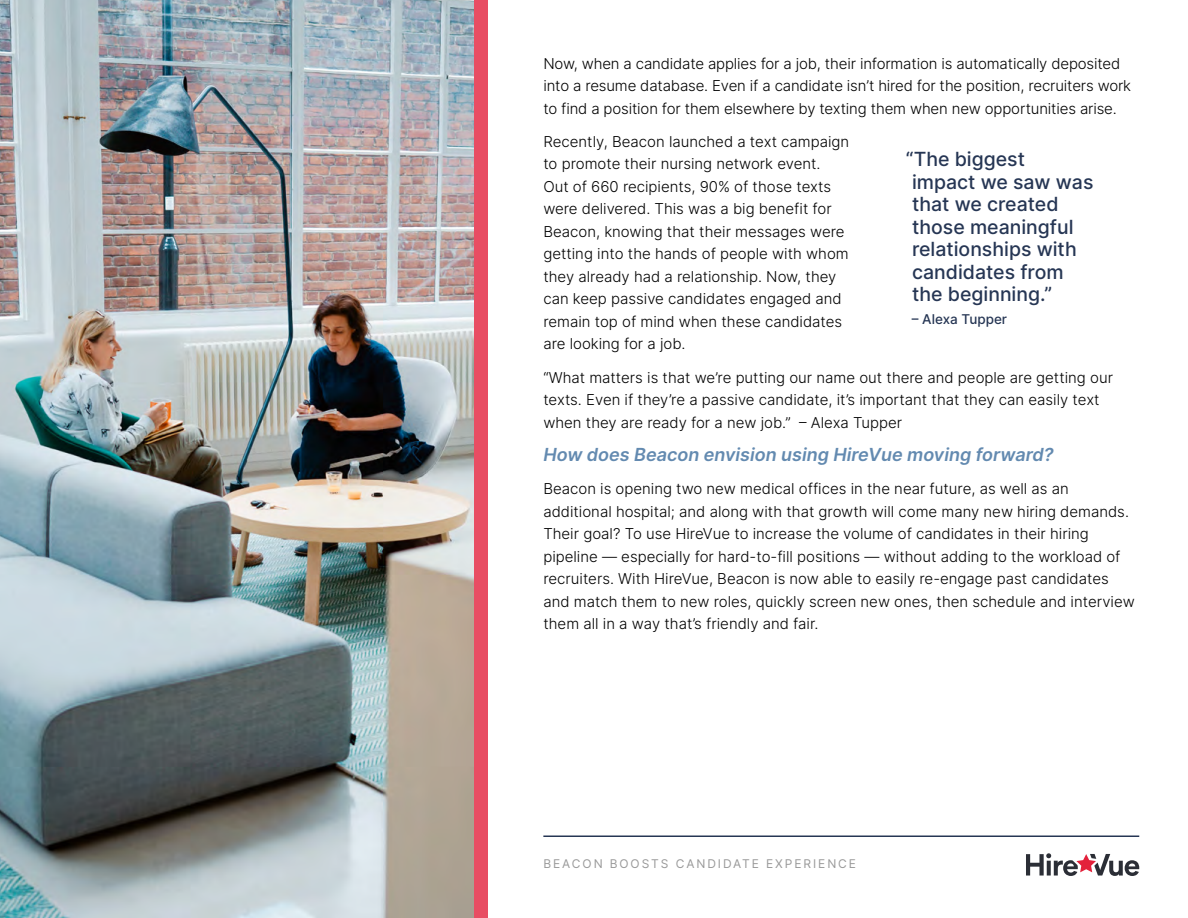
<style>
.page{position:relative;width:1188px;height:918px;background:#fff}
.page>*{position:absolute;margin:0;border:0;box-sizing:border-box;transform-origin:0 0}
.t1{font:500 19.5px/22.5px "Inter";color:#263654}
.t2{font:italic 600 18px "Inter";color:#638ab0}
.t3{font:300 15px/22.5px "Inter";color:#000}
.t4{font:500 13.5px "Inter";color:#263654}
.t5{font:12px "Inter";letter-spacing:.16em;color:#999}
</style>
<div class="page">
<img style="left:0;top:0;width:474px;height:918px">
<div style="left:474px;top:0;width:14px;height:918px;background:#e84d63"></div>
<hr style="left:543px;top:836px;width:596px;height:1px;background:#263654">
<svg style="left:1026px;top:853px;width:113px;height:23px"></svg>
<p class="t3" style="left:543px;top:52px;width:589px">Now, when a candidate applies for a job, their information is automatically deposited into a resume database. Even if a candidate isn’t hired for the position, recruiters work to find a position for them elsewhere by texting them when new opportunities arise.</p>
<p class="t3" style="left:543px;top:130px;width:307px">Recently, Beacon launched a text campaign to promote their nursing network event.<br>Out of 660 recipients, 90% of those texts were delivered. This was a big benefit for Beacon, knowing that their messages were getting into the hands of people with whom they already had a relationship. Now, they can keep passive candidates engaged and remain top of mind when these candidates are looking for a job.</p>
<p class="t3" style="left:543px;top:366px;width:571px">“What matters is that we’re putting our name out there and people are getting our texts. Even if they’re a passive candidate, it’s important that they can easily text when they are ready for a new job.” – Alexa Tupper</p>
<p class="t2" style="left:543px;top:441px;width:512px">How does Beacon envision using HireVue moving forward?</p>
<p class="t3" style="left:543px;top:477px;width:593px">Beacon is opening two new medical offices in the near future, as well as an additional hospital; and along with that growth will come many new hiring demands.<br>Their goal? To use HireVue to increase the volume of candidates in their hiring pipeline — especially for hard-to-fill positions — without adding to the workload of recruiters. With HireVue, Beacon is now able to easily re-engage past candidates and match them to new roles, quickly screen new ones, then schedule and interview them all in a way that’s friendly and fair.</p>
<h1 class="t1" style="left:912px;top:147px;width:183px;text-indent:-6px">“The biggest<br>impact we saw was that we created those meaningful relationships with candidates from the beginning.”</h1>
<p class="t4" style="left:912px;top:309px;width:97px">– Alexa Tupper</p>
<p class="t5" style="left:543px;top:855px;width:314px">BEACON BOOSTS CANDIDATE EXPERIENCE</p>
</div>
